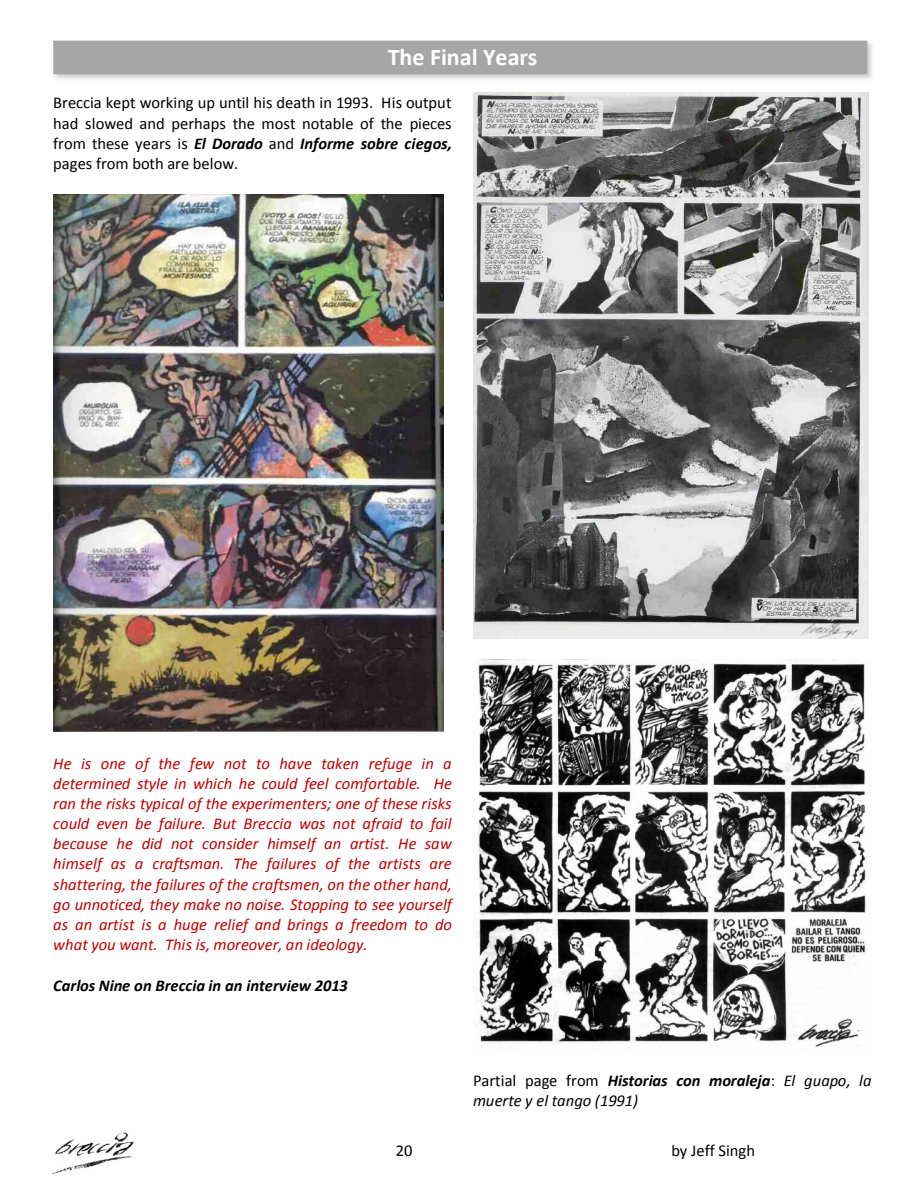
<style>
.page{position:relative;width:918px;height:1188px;background:#fff}
.page>*{position:absolute;margin:0;border:0;box-sizing:border-box;transform-origin:0 0}
.t1{font:700 24px "Calibri";color:#fff}
.t2{font:italic 16.5px/20.2px "Calibri";color:#c00000;text-align:justify}
.t3{font:16.5px/20.2px "Calibri";color:#000;text-align:justify}
.t4{font:italic 16.5px/20.5px "Calibri";letter-spacing:-.005em;color:#000}
.t5{font:italic 700 16.5px "Calibri";color:#000}
.s1{font-weight:700;font-style:italic}
.s2{font-style:normal}
.s3{font-weight:700}
</style>
<div class="page">
<img style="left:53px;top:1132px;width:81px;height:43px">
<img style="left:53px;top:194px;width:391px;height:538px">
<img style="left:473px;top:93px;width:395px;height:545px">
<img style="left:474px;top:660px;width:392px;height:387px">
<h1 class="t1" style="left:388px;top:47px;width:151px">The Final Years</h1>
<p class="t3" style="left:53px;top:94px;width:400px">Breccia kept working up until his death in 1993. His output had slowed and perhaps the most notable of the pieces from these years is <span class="s1">El Dorado</span> and <span class="s1">Informe sobre ciegos, </span>pages from both are below.</p>
<p class="t2" style="left:53px;top:754px;width:400px">He is one of the few not to have taken refuge in a determined style in which he could feel comfortable. He ran the risks typical of the experimenters; one of these risks could even be failure. But Breccia was not afraid to fail because he did not consider himself an artist. He saw himself as a craftsman. The failures of the artists are shattering, the failures of the craftsmen, on the other hand, go unnoticed, they make no noise. Stopping to see yourself as an artist is a huge relief and brings a freedom to do what you want. This is, moreover, an ideology.</p>
<p class="t5" style="left:53px;top:979px;width:296px">Carlos Nine on Breccia in an interview 2013</p>
<p class="t4" style="left:473px;top:1071px;width:400px"><span class="s2">Partial page from</span> <span class="s3">Historias con moraleja</span><span class="s2">:</span> El guapo, la muerte y el tango (1991)</p>
<p class="t3" style="left:396px;top:1141px;width:18px">20</p>
<p class="t3" style="left:671px;top:1141px;width:85px">by Jeff Singh</p>
</div>
